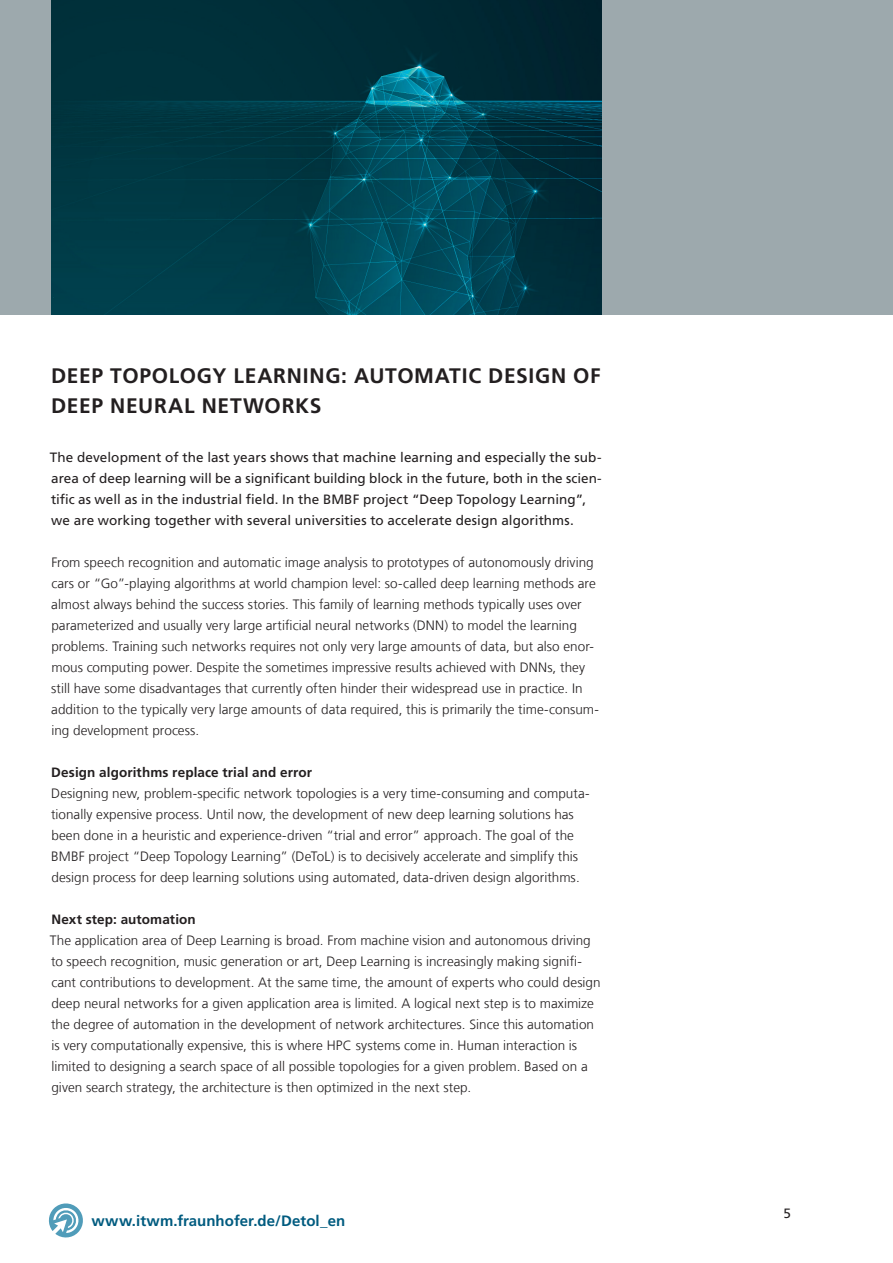
<style>
.page{position:relative;width:893px;height:1263px;background:#fff}
.page>*{position:absolute;margin:0;border:0;box-sizing:border-box;transform-origin:0 0}
._03a_Ü_14pt{font:700 21px/30px "Frutiger LT Com";letter-spacing:.03em;color:#231f20}
.Zwischenueberschrift{font:700 15px "Frutiger LT Com";letter-spacing:.005em;color:#005b7f}
._06_Fließtext{font:300 13.5px/21px "Frutiger LT Com";letter-spacing:.005em;color:#231f20}
._04_Einleitungstext{font:13.5px/21px "Frutiger LT Com";letter-spacing:.005em;color:#231f20}
._07b_Zwischen-Ü_ohne{font:700 13.5px "Frutiger LT Com";letter-spacing:.01em;color:#231f20}
</style>
<div class="page">
<div style="left:0;top:0;width:893px;height:315px;background:#9da9ad"></div>
<img style="left:51px;top:0;width:551px;height:315px">
<svg style="left:48px;top:1203px;width:35px;height:35px"></svg>
<p class="_03a_Ü_14pt" style="left:51px;top:361px;width:551px">DEEP TOPOLOGY LEARNING: AUTOMATIC DESIGN OF<br>DEEP NEURAL NETWORKS</p>
<p class="_04_Einleitungstext" style="left:50px;top:446px;width:553px">The development of the last years shows that machine learning and especially the sub&shy;area of deep learning will be a significant building block in the future, both in the scien&shy;tific as well as in the industrial field. In the BMBF project “Deep Topology Learning”, we are working together with several universities to accelerate design algorithms.</p>
<p class="_06_Fließtext" style="left:51px;top:552px;width:549px">From speech recognition and automatic image analysis to prototypes of autonomously driving cars or “Go”-playing algorithms at world champion level: so-called deep learning methods are almost always behind the success stories. This family of learning methods typically uses over parameterized and usually very large artificial neural networks (DNN) to model the learning problems. Training such networks requires not only very large amounts of data, but also enor&shy;mous computing power. Despite the sometimes impressive results achieved with DNNs, they still have some disadvantages that currently often hinder their widespread use in practice. In addition to the typically very large amounts of data required, this is primarily the time-consum&shy;ing development process.</p>
<p class="_07b_Zwischen-Ü_ohne" style="left:51px;top:764px;width:262px">Design algorithms replace trial and error</p>
<p class="_06_Fließtext" style="left:51px;top:783px;width:540px">Designing new, problem-specific network topologies is a very time-consuming and computa&shy;tionally expensive process. Until now, the development of new deep learning solutions has been done in a heuristic and experience-driven “trial and error” approach. The goal of the BMBF project “Deep Topology Learning” (DeToL) is to decisively accelerate and simplify this design process for deep learning solutions using automated, data-driven design algorithms.</p>
<p class="_07b_Zwischen-Ü_ohne" style="left:51px;top:911px;width:146px">Next step: automation</p>
<p class="_06_Fließtext" style="left:50px;top:930px;width:552px">The application area of Deep Learning is broad. From machine vision and autonomous driving to speech recognition, music generation or art, Deep Learning is increasingly making signifi&shy;cant contributions to development. At the same time, the amount of experts who could design deep neural networks for a given application area is limited. A logical next step is to maximize the degree of automation in the development of network architectures. Since this automation is very computationally expensive, this is where HPC systems come in. Human interaction is limited to designing a search space of all possible topologies for a given problem. Based on a given search strategy, the architecture is then optimized in the next step.</p>
<p class="Zwischenueberschrift" style="left:91px;top:1212px;width:256px">www.itwm.fraunhofer.de/Detol_en</p>
<p class="_04_Einleitungstext" style="left:783px;top:1202px;width:9px">5</p>
</div>
